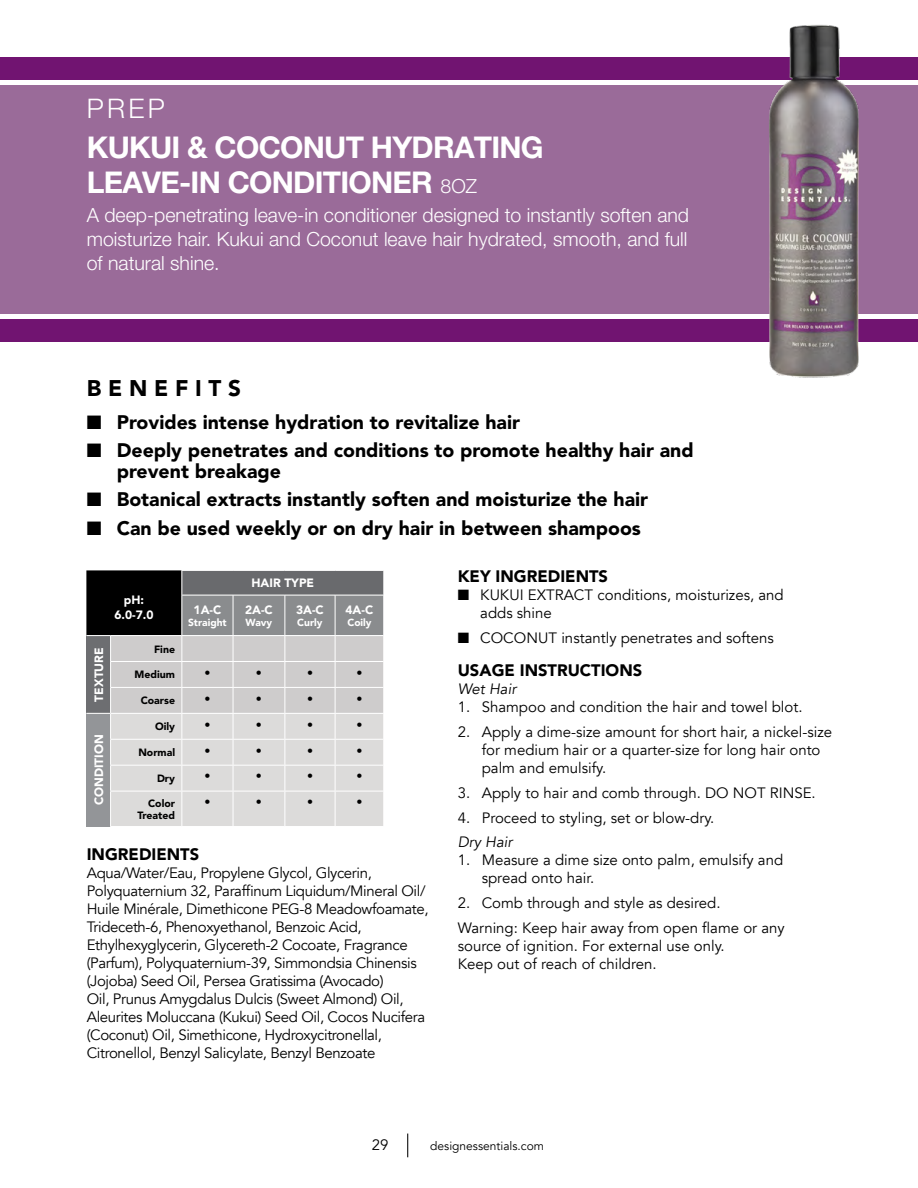
<style>
.page{position:relative;width:918px;height:1188px;background:#fff}
.page>*{position:absolute;margin:0;border:0;box-sizing:border-box;transform-origin:0 0}
.t1{font:700 30px/34.5px "Helvetica Neue LT Pro";letter-spacing:-.025em;color:#fff}
.t2{font:300 27px "Helvetica Neue LT Pro";color:#fff}
.t3{font:900 22.5px "Avenir";letter-spacing:.3em;color:#000}
.t4{font:900 19.5px/21px "Avenir";color:#000}
.t5{font:300 19.5px/24px "Helvetica Neue LT Pro";color:#fff;text-align:justify}
.t6{font:900 16.5px "Avenir";color:#000}
.t7{font:15px/18px "Avenir";color:#000}
.t8{font:15px/18px "Avenir";letter-spacing:-.025em;color:#000}
.t9{font:italic 15px "Avenir";color:#000}
.t10{font:900 12px/14.4px "Avenir";color:#fff;text-align:center}
.t11{font:12px "Helvetica Neue LT Std";color:#000}
.t12{font:12px "Avenir";color:#000}
.t13{font:900 10.5px/12px "Avenir";color:#000;text-align:right}
.t14{font:900 10.2px "Avenir";color:#fff}
.s1{font-weight:300;font-size:19.5px}
</style>
<div class="page">
<svg style="left:407px;top:1134px;width:1px;height:23px"></svg>
<div style="left:0;top:85px;width:918px;height:229px;background:#9a6b99"></div>
<div style="left:0;top:57px;width:918px;height:23px;background:#711471"></div>
<div style="left:0;top:319px;width:918px;height:23px;background:#711471"></div>
<img style="left:769px;top:24px;width:90px;height:354px">
<svg style="left:86px;top:570px;width:298px;height:256px;background:#b2b2b2"></svg>
<hr style="left:335px;top:739px;width:49px;height:1px;background:#fff">
<hr style="left:335px;top:765px;width:49px;height:1px;background:#fff">
<hr style="left:110px;top:791px;width:1px;height:35px;background:#fff">
<hr style="left:110px;top:791px;width:72px;height:1px;background:#fff">
<hr style="left:181px;top:791px;width:1px;height:35px;background:#fff">
<hr style="left:182px;top:791px;width:51px;height:1px;background:#fff">
<hr style="left:233px;top:791px;width:1px;height:35px;background:#fff">
<hr style="left:233px;top:791px;width:52px;height:1px;background:#fff">
<hr style="left:285px;top:791px;width:1px;height:35px;background:#fff">
<hr style="left:285px;top:791px;width:50px;height:1px;background:#fff">
<hr style="left:335px;top:791px;width:1px;height:35px;background:#fff">
<hr style="left:335px;top:791px;width:49px;height:1px;background:#fff">
<h2 class="t2" style="left:87px;top:92px;width:80px">PREP</h2>
<h1 class="t1" style="left:87px;top:130px;width:458px">KUKUI &amp; COCONUT HYDRATING<br>LEAVE-IN CONDITIONER <span class="s1">8OZ</span></h1>
<h3 class="t5" style="left:87px;top:203px;width:604px">A deep-penetrating leave-in conditioner designed to instantly soften and moisturize hair. Kukui and Coconut leave hair hydrated, smooth, and full of natural shine.</h3>
<h3 class="t3" style="left:87px;top:375px;width:156px">BENEFITS</h3>
<h3 class="t4" style="left:87px;top:412px;width:435px">■ Provides intense hydration to revitalize hair</h3>
<h3 class="t4" style="left:117px;top:440px;width:578px;text-indent:-30px">■ Deeply penetrates and conditions to promote healthy hair and prevent breakage</h3>
<h3 class="t4" style="left:87px;top:488px;width:563px">■ Botanical extracts instantly soften and moisturize the hair</h3>
<h3 class="t4" style="left:87px;top:518px;width:556px">■ Can be used weekly or on dry hair in between shampoos</h3>
<p class="t10" style="left:114px;top:593px;width:41px">pH:<br>6.0-7.0</p>
<p class="t10" style="left:194px;top:602px;width:29px">1A-C</p>
<p class="t14" style="left:188px;top:616px;width:40px">Straight</p>
<p class="t10" style="left:251px;top:576px;width:64px">HAIR TYPE</p>
<p class="t10" style="left:245px;top:602px;width:29px">2A-C</p>
<p class="t14" style="left:246px;top:616px;width:28px">Wavy</p>
<p class="t10" style="left:296px;top:602px;width:29px">3A-C</p>
<p class="t14" style="left:297px;top:616px;width:27px">Curly</p>
<p class="t10" style="left:346px;top:602px;width:29px">4A-C</p>
<p class="t14" style="left:347px;top:616px;width:26px">Coily</p>
<p class="t10" style="left:92px;top:702px;width:56px;rotate:-90deg">TEXTURE</p>
<p class="t13" style="left:154px;top:643px;width:23px">Fine</p>
<p class="t13" style="left:135px;top:669px;width:42px">Medium</p>
<p class="t11" style="left:204px;top:665px;width:7px">•</p>
<p class="t11" style="left:256px;top:665px;width:7px">•</p>
<p class="t11" style="left:307px;top:665px;width:7px">•</p>
<p class="t11" style="left:356px;top:665px;width:7px">•</p>
<p class="t13" style="left:141px;top:695px;width:36px">Coarse</p>
<p class="t11" style="left:204px;top:691px;width:7px">•</p>
<p class="t11" style="left:256px;top:691px;width:7px">•</p>
<p class="t11" style="left:307px;top:691px;width:7px">•</p>
<p class="t11" style="left:356px;top:691px;width:7px">•</p>
<p class="t10" style="left:92px;top:805px;width:72px;rotate:-90deg">CONDITION</p>
<p class="t13" style="left:155px;top:721px;width:22px">Oily</p>
<p class="t11" style="left:204px;top:717px;width:7px">•</p>
<p class="t11" style="left:256px;top:717px;width:7px">•</p>
<p class="t11" style="left:307px;top:717px;width:7px">•</p>
<p class="t11" style="left:356px;top:717px;width:7px">•</p>
<p class="t13" style="left:138px;top:746px;width:38px">Normal</p>
<p class="t11" style="left:204px;top:743px;width:7px">•</p>
<p class="t11" style="left:256px;top:743px;width:7px">•</p>
<p class="t11" style="left:307px;top:743px;width:7px">•</p>
<p class="t11" style="left:356px;top:743px;width:7px">•</p>
<p class="t13" style="left:157px;top:772px;width:20px">Dry</p>
<p class="t11" style="left:204px;top:769px;width:7px">•</p>
<p class="t11" style="left:256px;top:769px;width:7px">•</p>
<p class="t11" style="left:307px;top:769px;width:7px">•</p>
<p class="t11" style="left:356px;top:769px;width:7px">•</p>
<p class="t13" style="left:137px;top:797px;width:39px">Color<br>Treated</p>
<p class="t11" style="left:204px;top:795px;width:7px">•</p>
<p class="t11" style="left:256px;top:795px;width:7px">•</p>
<p class="t11" style="left:307px;top:795px;width:7px">•</p>
<p class="t11" style="left:356px;top:795px;width:7px">•</p>
<p class="t6" style="left:87px;top:845px;width:114px">INGREDIENTS</p>
<p class="t8" style="left:87px;top:864px;width:343px">Aqua/Water/Eau, Propylene Glycol, Glycerin, Polyquaternium 32, Paraffinum Liquidum/Mineral Oil/ Huile Minérale, Dimethicone PEG-8 Meadowfoamate, Trideceth-6, Phenoxyethanol, Benzoic Acid, Ethylhexyglycerin, Glycereth-2 Cocoate, Fragrance (Parfum), Polyquaternium-39, Simmondsia Chinensis (Jojoba) Seed Oil, Persea Gratissima (Avocado)<br>Oil, Prunus Amygdalus Dulcis (Sweet Almond) Oil, Aleurites Moluccana (Kukui) Seed Oil, Cocos Nucifera (Coconut) Oil, Simethicone, Hydroxycitronellal, Citronellol, Benzyl Salicylate, Benzyl Benzoate</p>
<p class="t6" style="left:458px;top:566px;width:152px">KEY INGREDIENTS</p>
<p class="t7" style="left:480px;top:586px;width:305px;text-indent:-22px">■ KUKUI EXTRACT conditions, moisturizes, and adds shine</p>
<p class="t7" style="left:458px;top:629px;width:318px">■ COCONUT instantly penetrates and softens</p>
<p class="t6" style="left:458px;top:661px;width:186px">USAGE INSTRUCTIONS</p>
<p class="t9" style="left:458px;top:680px;width:60px">Wet Hair</p>
<p class="t7" style="left:458px;top:698px;width:346px">1. Shampoo and condition the hair and towel blot.</p>
<p class="t7" style="left:482px;top:723px;width:352px;text-indent:-24px">2. Apply a dime-size amount for short hair, a nickel-size for medium hair or a quarter-size for long hair onto palm and emulsify.</p>
<p class="t7" style="left:458px;top:784px;width:360px">3. Apply to hair and comb through. DO NOT RINSE.</p>
<p class="t7" style="left:458px;top:809px;width:258px">4. Proceed to styling, set or blow-dry.</p>
<p class="t9" style="left:458px;top:833px;width:56px">Dry Hair</p>
<p class="t7" style="left:482px;top:851px;width:303px;text-indent:-24px">1. Measure a dime size onto palm, emulsify and spread onto hair.</p>
<p class="t7" style="left:458px;top:891px;width:328px;line-height:24.8px">2. Comb through and style as desired.<br>Warning: Keep hair away from open flame or any</p>
<p class="t7" style="left:458px;top:937px;width:268px">source of ignition. For external use only.<br>Keep out of reach of children.</p>
<p class="t8" style="left:372px;top:1136px;width:18px">29</p>
<p class="t12" style="left:430px;top:1139px;width:115px">designessentials.com</p>
</div>
